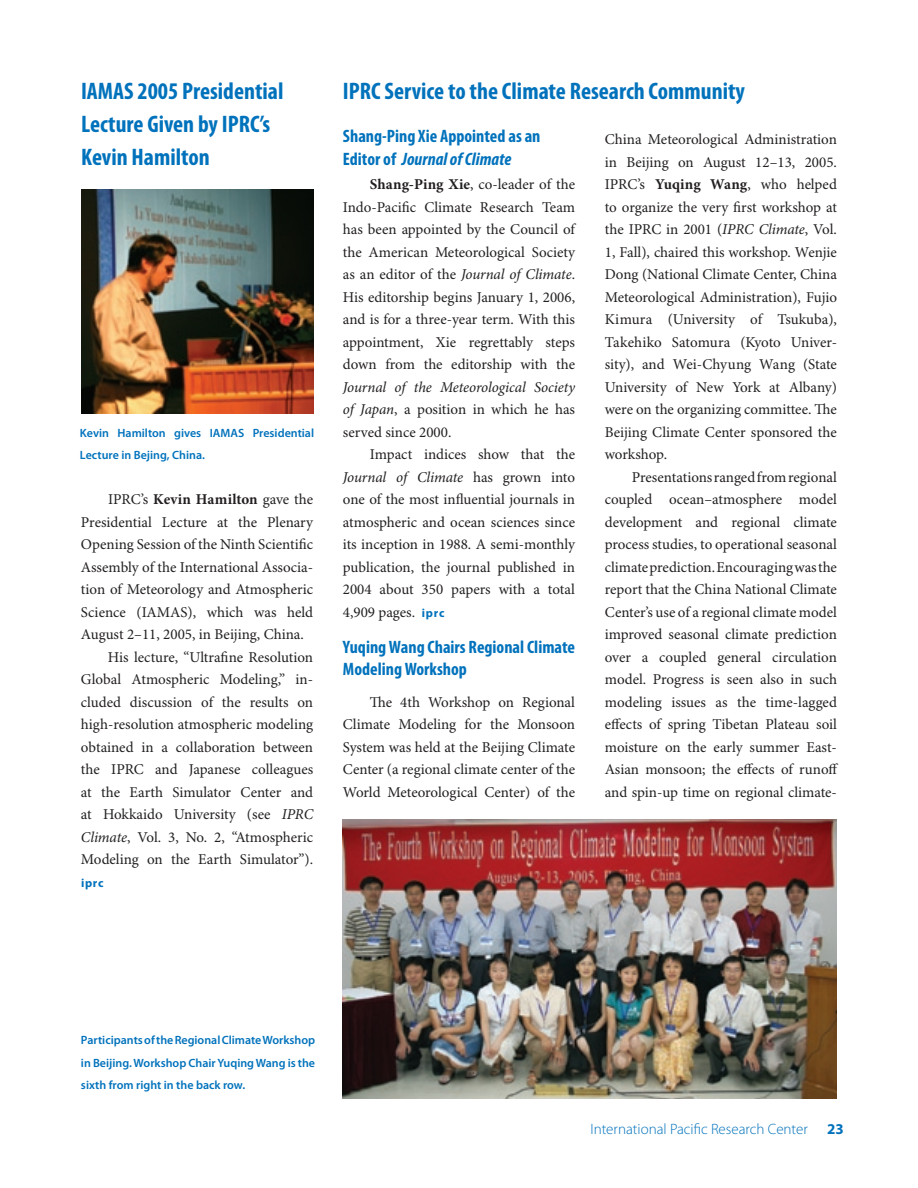
<style>
.page{position:relative;width:918px;height:1188px;background:#fff}
.page>*{position:absolute;margin:0;border:0;box-sizing:border-box;transform-origin:0 0}
.t1{font:700 condensed 24px/33px "Myriad Pro";color:#0072bc}
.t2{font:700 condensed 18px/22.5px "Myriad Pro";color:#0072bc}
.t3{font:15px/22.5px "Minion Pro";color:#231f20;text-align:justify}
.t4{font:italic 15px/22.5px "Minion Pro";letter-spacing:-.005em;color:#231f20;text-align:justify}
.t5{font:300 15px "Myriad Pro";color:#0072bc}
.t6{font:700 15px "Myriad Pro";color:#0072bc}
.t7{font:600 12px/22.5px "Myriad Pro";color:#0072bc}
.t8{font:700 12px "Myriad Pro";color:#0072bc}
.s1{font-weight:700}
.s2{font-style:italic}
.s3{font-style:normal}
.s4{font-family:"Myriad Pro";font-weight:700;font-size:12px;color:#0072bc}
</style>
<div class="page">
<img style="left:81px;top:189px;width:232px;height:225px">
<img style="left:343px;top:819px;width:494px;height:280px">
<h1 class="t1" style="left:81px;top:75px;width:204px">IAMAS 2005 Presidential<br>Lecture Given by IPRC’s<br>Kevin Hamilton</h1>
<p class="t7" style="left:80px;top:421px;width:236px">Kevin Hamilton gives IAMAS Presidential<br>Lecture in Bejing, China.</p>
<p class="t3" style="left:108px;top:489px;width:207px">IPRC’s <span class="s1">Kevin Hamilton</span> gave the</p>
<p class="t3" style="left:81px;top:511px;width:234px">Presidential Lecture at the Plenary</p>
<p class="t3" style="left:81px;top:534px;width:234px">Opening Session of the Ninth Scientific</p>
<p class="t3" style="left:81px;top:556px;width:234px">Assembly of the International Associa-</p>
<p class="t3" style="left:81px;top:579px;width:234px">tion of Meteorology and Atmospheric</p>
<p class="t3" style="left:81px;top:601px;width:234px">Science (IAMAS), which was held</p>
<p class="t3" style="left:81px;top:624px;width:224px">August 2–11, 2005, in Beijing, China.</p>
<p class="t3" style="left:108px;top:646px;width:207px">His lecture, “Ultrafine Resolution</p>
<p class="t3" style="left:81px;top:669px;width:234px">Global Atmospheric Modeling,” in-</p>
<p class="t3" style="left:81px;top:691px;width:234px">cluded discussion of the results on</p>
<p class="t3" style="left:81px;top:714px;width:234px">high-resolution atmospheric modeling</p>
<p class="t3" style="left:81px;top:736px;width:234px">obtained in a collaboration between</p>
<p class="t3" style="left:81px;top:759px;width:234px">the IPRC and Japanese colleagues</p>
<p class="t3" style="left:81px;top:781px;width:234px">at the Earth Simulator Center and</p>
<p class="t3" style="left:81px;top:804px;width:234px">at Hokkaido University (see <span class="s2">IPRC</span></p>
<p class="t3" style="left:81px;top:826px;width:234px"><span class="s2">Climate</span>, Vol. 3, No. 2, “Atmospheric</p>
<p class="t3" style="left:81px;top:849px;width:234px">Modeling on the Earth Simulator”).</p>
<p class="t8" style="left:81px;top:876px;width:24px">iprc</p>
<h1 class="t1" style="left:343px;top:75px;width:404px">IPRC Service to the Climate Research Community</h1>
<p class="t2" style="left:343px;top:126px;width:199px">Shang-Ping Xie Appointed as an<br>Editor of <span class="s2">Journal of Climate</span></p>
<p class="t3" style="left:343px;top:174px;width:234px;text-indent:27px"><span class="s1">Shang-Ping Xie</span>, co-leader of the Indo-Pacific Climate Research Team has been appointed by the Council of the American Meteorological Society as an editor of the <span class="s2">Journal of Climate</span>.<br>His editorship begins January 1, 2006, and is for a three-year term. With this appointment, Xie regrettably steps down from the editorship with the</p>
<p class="t4" style="left:343px;top:376px;width:234px">Journal of the Meteorological Society of Japan<span class="s3">, a position in which he has served since 2000.</span></p>
<p class="t3" style="left:343px;top:444px;width:234px;text-indent:27px">Impact indices show that the <span class="s2">Journal of Climate</span> has grown into one of the most influential journals in atmospheric and ocean sciences since its inception in 1988. A semi-monthly publication, the journal published in 2004 about 350 papers with a total 4,909 pages. <span class="s4">iprc</span></p>
<p class="t2" style="left:343px;top:636px;width:234px">Yuqing Wang Chairs Regional Climate<br>Modeling Workshop</p>
<p class="t3" style="left:343px;top:691px;width:234px;text-indent:27px">The 4th Workshop on Regional Climate Modeling for the Monsoon System was held at the Beijing Climate Center (a regional climate center of the World Meteorological Center) of the</p>
<p class="t3" style="left:605px;top:129px;width:234px">China Meteorological Administration in Beijing on August 12–13, 2005.<br>IPRC’s <span class="s1">Yuqing Wang</span>, who helped to organize the very first workshop at the IPRC in 2001 (<span class="s2">IPRC Climate</span>, Vol.<br>1, Fall), chaired this workshop. Wenjie Dong (National Climate Center, China Meteorological Administration), Fujio Kimura (University of Tsukuba), Takehiko Satomura (Kyoto Univer&shy;sity), and Wei-Chyung Wang (State University of New York at Albany) were on the organizing committee. The Beijing Climate Center sponsored the workshop.</p>
<p class="t3" style="left:605px;top:466px;width:235px;text-indent:27px">Presentations ranged from regional coupled ocean–atmosphere model development and regional climate process studies, to operational seasonal climate prediction. Encouraging was the report that the China National Climate Center’s use of a regional climate model improved seasonal climate prediction over a coupled general circulation model. Progress is seen also in such modeling issues as the time-lagged effects of spring Tibetan Plateau soil moisture on the early summer East-Asian monsoon; the effects of runoff and spin-up time on regional climate-</p>
<p class="t7" style="left:81px;top:1029px;width:236px;text-align:justify">Participants of the Regional Climate Workshop in Beijing. Workshop Chair Yuqing Wang is the sixth from right in the back row.</p>
<p class="t5" style="left:590px;top:1121px;width:219px">International Pacific Research Center</p>
<p class="t6" style="left:827px;top:1121px;width:18px">23</p>
</div>
